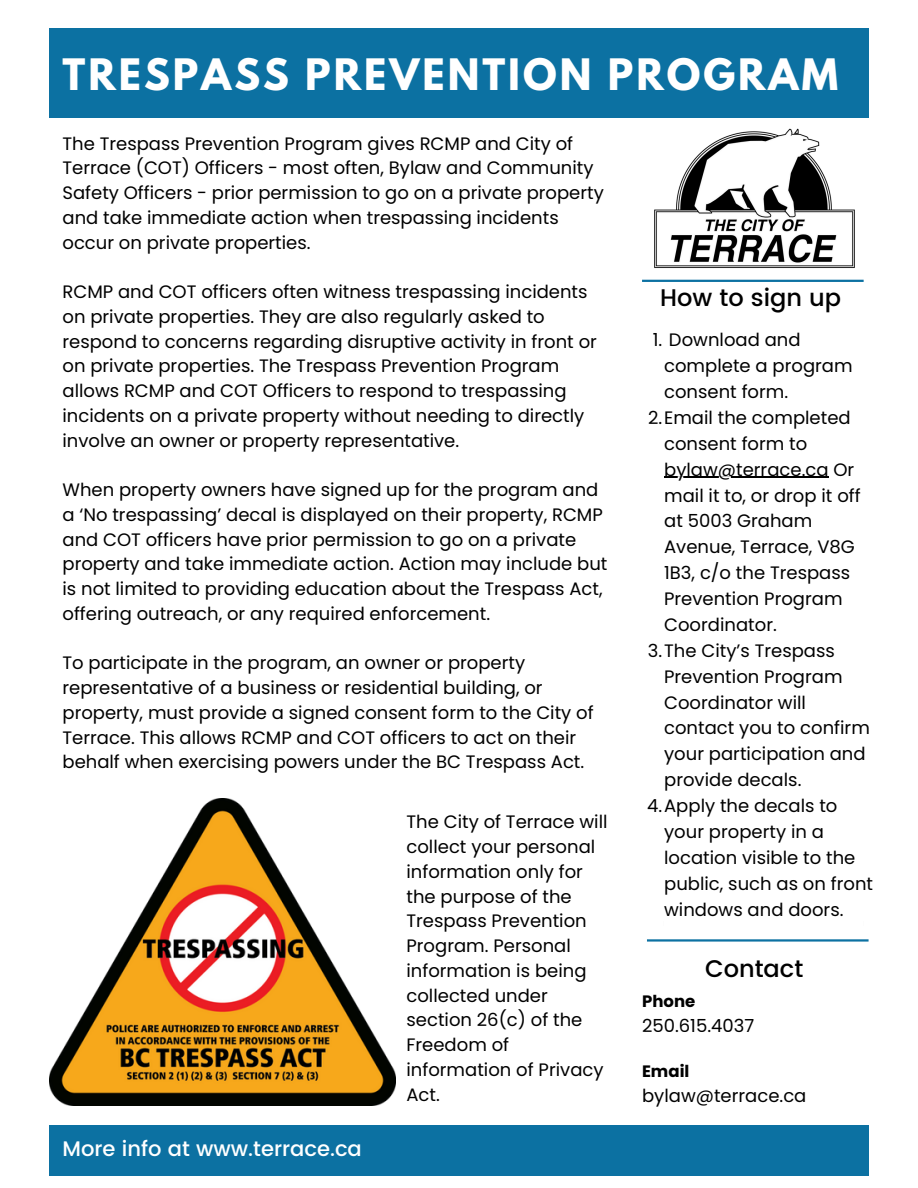
<style>
.page{position:relative;width:918px;height:1188px;background:#fff}
.page>*{position:absolute;margin:0;border:0;box-sizing:border-box;transform-origin:0 0}
.t1{font:700 38.4px "League Spartan";letter-spacing:.075em;color:#fff}
.t2{font:500 24px "Poppins";color:#000}
.t3{font:500 21px "Poppins";color:#fff}
.t4{font:18px/24.8px "Poppins";color:#000}
.t5{font:700 16.5px "Poppins";color:#000}
</style>
<div class="page">
<div style="left:49px;top:29px;width:820px;height:89px;background:#0c71a2"></div>
<div style="left:49px;top:1125px;width:819px;height:51px;background:#0c71a2"></div>
<img style="left:654px;top:128px;width:201px;height:140px">
<hr style="left:664px;top:477px;width:165px;height:1px;background:#000">
<hr style="left:647px;top:939px;width:222px;height:3px;background:#0c71a2">
<hr style="left:642px;top:280px;width:222px;height:2px;background:#0c71a2">
<img style="left:49px;top:799px;width:347px;height:307px">
<p class="t1" style="left:63px;top:55px;width:777px">TRESPASS PREVENTION PROGRAM</p>
<p class="t4" style="left:63px;top:131px;width:543px">The Trespass Prevention Program gives RCMP and City of Terrace (COT) Officers - most often, Bylaw and Community Safety Officers - prior permission to go on a private property and take immediate action when trespassing incidents occur on private properties.</p>
<p class="t4" style="left:63px;top:279px;width:536px">RCMP and COT officers often witness trespassing incidents on private properties. They are also regularly asked to respond to concerns regarding disruptive activity in front or on private properties. The Trespass Prevention Program allows RCMP and COT Officers to respond to trespassing incidents on a private property without needing to directly involve an owner or property representative.</p>
<p class="t4" style="left:63px;top:477px;width:546px">When property owners have signed up for the program and a ‘No trespassing’ decal is displayed on their property, RCMP and COT officers have prior permission to go on a private property and take immediate action. Action may include but is not limited to providing education about the Trespass Act, offering outreach, or any required enforcement.</p>
<p class="t4" style="left:63px;top:651px;width:533px">To participate in the program, an owner or property representative of a business or residential building, or property, must provide a signed consent form to the City of Terrace. This allows RCMP and COT officers to act on their behalf when exercising powers under the BC Trespass Act.</p>
<h2 class="t3" style="left:63px;top:1137px;width:301px">More info at www.terrace.ca</h2>
<p class="t4" style="left:406px;top:810px;width:203px">The City of Terrace will collect your personal information only for the purpose of the<br>Trespass Prevention<br>Program. Personal information is being collected under section 26(c) of the<br>Freedom of information of Privacy<br>Act.</p>
<p class="t2" style="left:660px;top:284px;width:183px">How to sign up</p>
<p class="t4" style="left:664px;top:327px;width:190px;line-height:25.8px;text-indent:-11px">1. Download and complete a program consent form.</p>
<h2 class="t4" style="left:664px;top:405px;width:188px;line-height:25.8px;text-indent:-16px">2.Email the completed consent form to</h2>
<p class="t4" style="left:664px;top:456px;width:198px;line-height:25.8px">bylaw@terrace.ca Or mail it to, or drop it off at 5003 Graham<br>Avenue, Terrace, V8G<br>1B3, c/o the Trespass<br>Prevention Program<br>Coordinator.</p>
<p class="t4" style="left:664px;top:638px;width:207px;line-height:25.8px;text-indent:-16px">3.The City’s Trespass<br>Prevention Program<br>Coordinator will contact you to confirm your participation and provide decals.</p>
<p class="t4" style="left:664px;top:793px;width:211px;line-height:25.8px;text-indent:-17px">4.Apply the decals to your property in a location visible to the public, such as on front windows and doors.</p>
<p class="t2" style="left:705px;top:955px;width:100px">Contact</p>
<p class="t5" style="left:642px;top:990px;width:55px">Phone</p>
<p class="t4" style="left:642px;top:1013px;width:114px">250.615.4037</p>
<p class="t5" style="left:642px;top:1060px;width:49px">Email</p>
<p class="t4" style="left:642px;top:1083px;width:166px">bylaw@terrace.ca</p>
</div>
